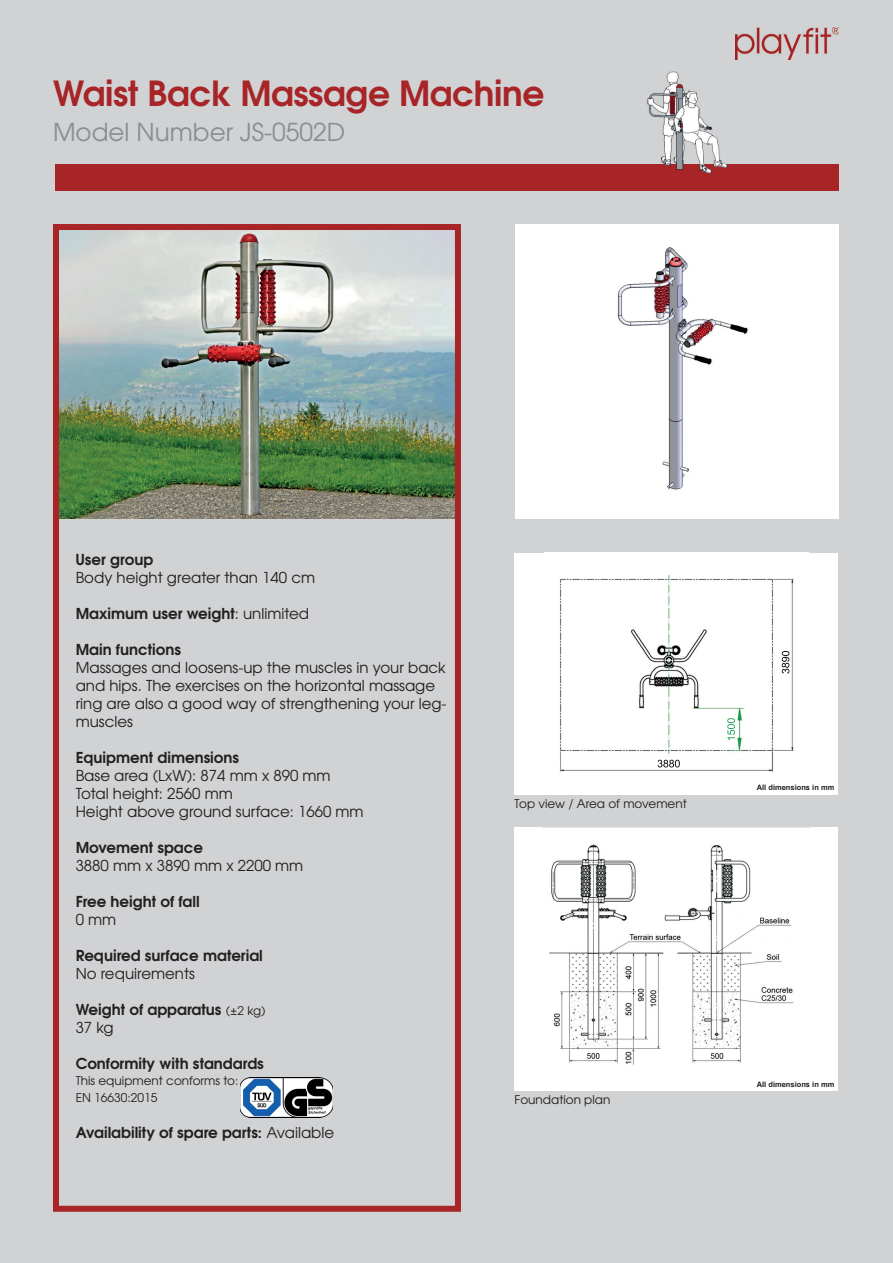
<style>
.page{position:relative;width:893px;height:1263px;background:#d1d2d4}
.page>*{position:absolute;margin:0;border:0;box-sizing:border-box;transform-origin:0 0}
.t1{font:700 34.5px "Te X Gyre Adventor";letter-spacing:-.01em;color:#a72427}
.t2{font:24.6px "Te X Gyre Adventor";color:#8b8d90}
.t3{font:15px/18px "Te X Gyre Adventor";color:#231f20}
.t4{font:700 15px/18px "Te X Gyre Adventor";color:#231f20}
.t5{font:12px/16.5px "Te X Gyre Adventor";color:#231f20}
.t6{font:700 7.5px "Arial";color:#231f20}
.s1{font-weight:400}
.s2{font-weight:400;font-size:12px}
</style>
<div class="page">
<div style="left:515px;top:224px;width:323px;height:294px;background:#fff"></div>
<div style="left:55px;top:164px;width:783px;height:27px;background:#a72427"></div>
<img style="left:736px;top:27px;width:103px;height:32px">
<img style="left:647px;top:72px;width:80px;height:102px">
<img style="left:60px;top:231px;width:394px;height:287px">
<img style="left:617px;top:247px;width:131px;height:243px">
<img style="left:240px;top:1077px;width:93px;height:40px">
<div style="left:515px;top:827px;width:323px;height:264px;background:#fff"></div>
<div style="left:515px;top:553px;width:323px;height:242px;background:#fff"></div>
<img style="left:560px;top:575px;width:234px;height:197px">
<img style="left:542px;top:827px;width:268px;height:238px">
<div style="left:53px;top:224px;width:408px;height:988px;border:6px solid #a72427"></div>
<h1 class="t1" style="left:53px;top:64px;width:493px">Waist Back Massage Machine</h1>
<h2 class="t2" style="left:53px;top:113px;width:294px">Model Number JS-0502D</h2>
<p class="t4" style="left:75px;top:549px;width:79px">User group</p>
<p class="t3" style="left:76px;top:567px;width:241px">Body height greater than 140 cm</p>
<p class="t4" style="left:76px;top:603px;width:235px">Maximum user weight<span class="s1">: unlimited</span></p>
<p class="t4" style="left:76px;top:639px;width:107px">Main functions</p>
<p class="t3" style="left:76px;top:657px;width:372px">Massages and loosens-up the muscles in your back and hips. The exercises on the horizontal massage ring are also a good way of strengthening your leg&shy;muscles</p>
<p class="t4" style="left:76px;top:747px;width:165px">Equipment dimensions</p>
<p class="t3" style="left:76px;top:765px;width:290px">Base area (LxW): 874 mm x 890 mm<br>Total height: 2560 mm<br>Height above ground surface: 1660 mm</p>
<p class="t4" style="left:76px;top:837px;width:129px">Movement space</p>
<p class="t3" style="left:76px;top:855px;width:229px">3880 mm x 3890 mm x 2200 mm</p>
<p class="t4" style="left:76px;top:891px;width:126px">Free height of fall</p>
<p class="t3" style="left:76px;top:909px;width:42px">0 mm</p>
<p class="t4" style="left:76px;top:945px;width:189px">Required surface material</p>
<p class="t3" style="left:76px;top:963px;width:121px">No requirements</p>
<p class="t4" style="left:76px;top:999px;width:191px">Weight of apparatus <span class="s2">(±2 kg)<br></span><span class="s1">37 kg</span></p>
<p class="t4" style="left:76px;top:1053px;width:190px">Conformity with standards</p>
<p class="t5" style="left:76px;top:1072px;width:164px">This equipment conforms to:<br>EN 16630:2015</p>
<p class="t4" style="left:76px;top:1122px;width:260px">Availability of spare parts: <span class="s1">Available</span></p>
<p class="t5" style="left:515px;top:795px;width:174px">Top view / Area of movement</p>
<p class="t5" style="left:515px;top:1091px;width:97px">Foundation plan</p>
<p class="t6" style="left:757px;top:782px;width:79px">All dimensions in mm</p>
<p class="t6" style="left:757px;top:1079px;width:79px">All dimensions in mm</p>
</div>
